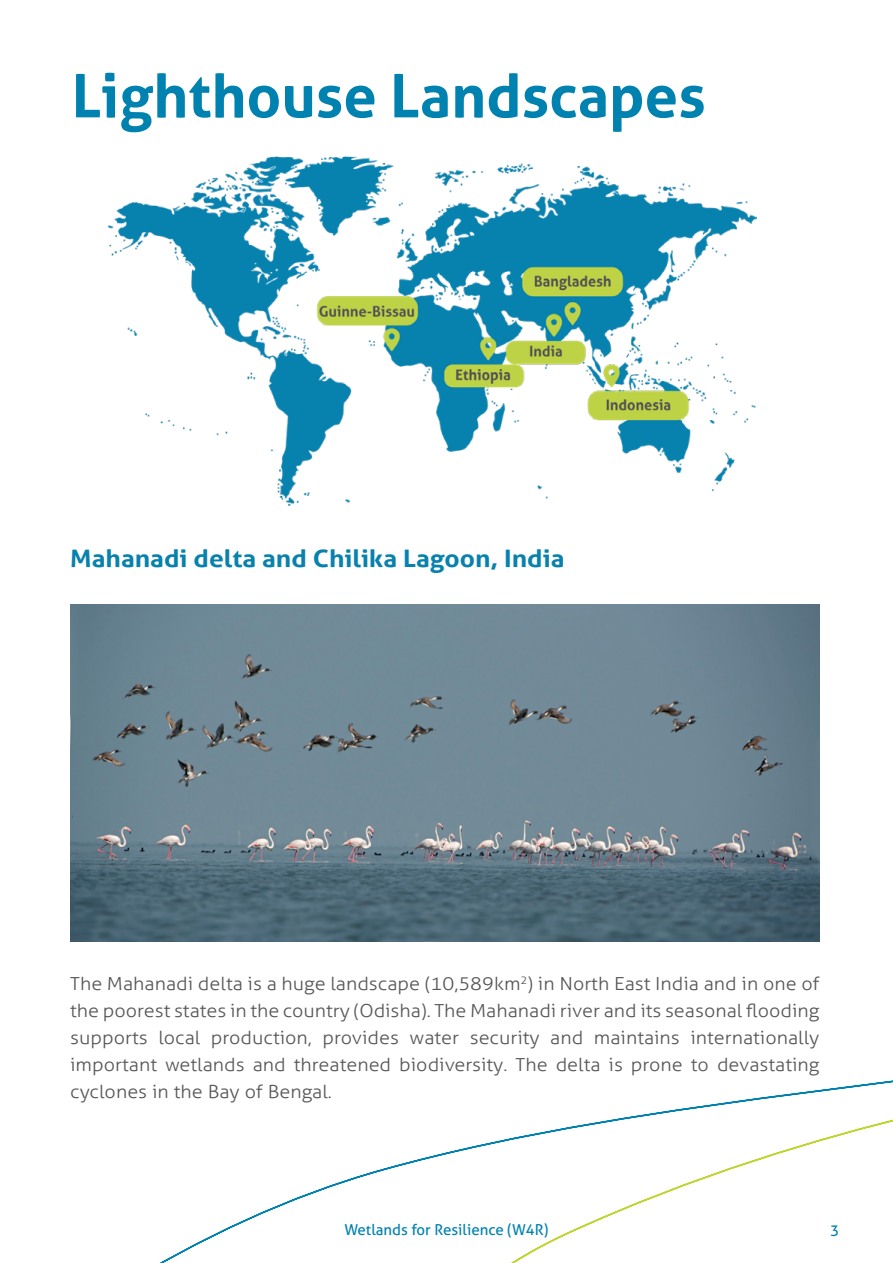
<style>
.page{position:relative;width:893px;height:1263px;background:#fff}
.page>*{position:absolute;margin:0;border:0;box-sizing:border-box;transform-origin:0 0}
.t1{font:700 60px "Aller";color:#0082b0}
.t2{font:700 24px "Aller";color:#0882ad;scale:1.1 1}
.t3{font:300 18px/27px "Aller";color:#575757;text-align:justify;scale:1.1 1}
.t4{font:15px "Aller";color:#0082b0}
</style>
<div class="page">
<svg style="left:160px;top:941px;width:733px;height:322px"></svg>
<img style="left:108px;top:156px;width:648px;height:350px">
<img style="left:70px;top:604px;width:749px;height:338px">
<h1 class="t1" style="left:72px;top:59px;width:635px">Lighthouse Landscapes</h1>
<h2 class="t2" style="left:70px;top:543px;width:451px">Mahanadi delta and Chilika Lagoon, India</h2>
<p class="t3" style="left:70px;top:970px;width:683px">The Mahanadi delta is a huge landscape (10,589km<sup>2</sup>) in North East India and in one of the poorest states in the country (Odisha). The Mahanadi river and its seasonal flooding supports local production, provides water security and maintains internationally important wetlands and threatened biodiversity. The delta is prone to devastating cyclones in the Bay of Bengal.</p>
<p class="t4" style="left:344px;top:1221px;width:206px">Wetlands for Resilience (W4R)</p>
<p class="t4" style="left:830px;top:1221px;width:10px">3</p>
</div>
